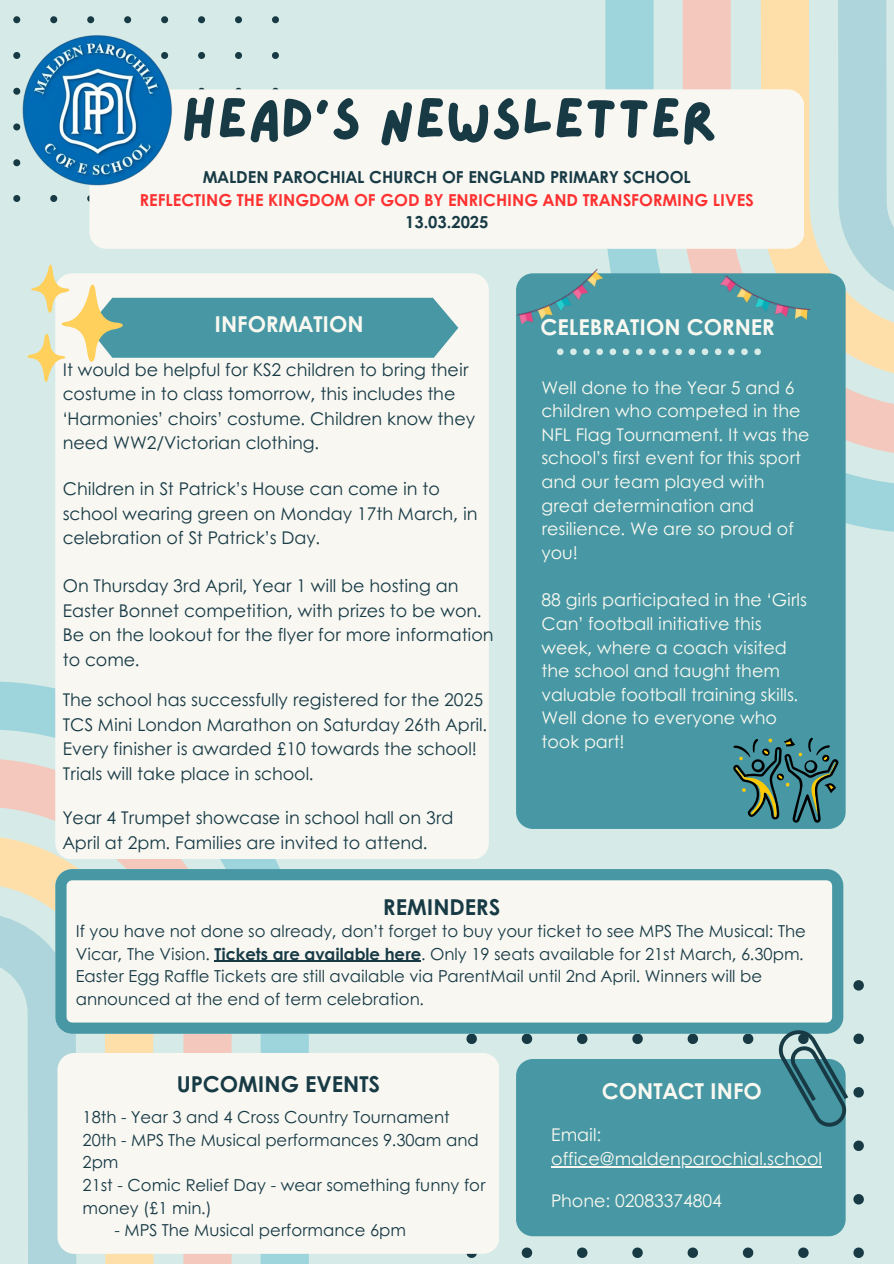
<style>
.page{position:relative;width:894px;height:1264px;background:#fff}
.page>*{position:absolute;margin:0;border:0;box-sizing:border-box;transform-origin:0 0}
.t1{font:56.85px "Lazydog";color:#173a45}
.t2{font:700 21.9px "Century Gothic";color:#faf9f1}
.t3{font:700 21.9px "Century Gothic";color:#173a45}
.t4{font:17.55px/24.5px "Century Gothic";color:#173a45}
.t5{font:17.55px/23.7px "Century Gothic";color:#faf9f1}
.t6{font:16.5px/22.5px "Century Gothic";color:#173a45}
.t7{font:700 16.5px/22.5px "Century Gothic";color:#ff3131;text-align:center}
.s1{color:#173a45}
.s2{font-weight:700}
</style>
<div class="page">
<div style="left:0;top:0;width:893px;height:1263px;background:#d6ebe7"></div>
<svg style="left:13px;top:16px;width:266px;height:186px"></svg>
<svg style="left:605px;top:0;width:56px;height:273px;background:#a5d7de"></svg>
<svg style="left:682px;top:0;width:61px;height:273px;fill:#f4c8bd"></svg>
<svg style="left:760px;top:0;width:71px;height:273px;fill:#ffdfa9"></svg>
<svg style="left:838px;top:0;width:55px;height:816px"></svg>
<div style="left:89px;top:89px;width:714px;height:160px;background:#f8f7f2"></div>
<svg style="left:76px;top:859px;width:78px;height:404px"></svg>
<svg style="left:0;top:681px;width:76px;height:582px"></svg>
<div style="left:55px;top:273px;width:433px;height:586px;background:#f8f7f2"></div>
<div style="left:516px;top:273px;width:329px;height:556px;background:#4798a4"></div>
<svg style="left:466px;top:980px;width:398px;height:277px"></svg>
<svg style="left:55px;top:869px;width:788px;height:164px;background:#dce8e5"></svg>
<div style="left:57px;top:1052px;width:442px;height:201px;background:#f8f7f2"></div>
<div style="left:516px;top:1058px;width:329px;height:178px;background:#4798a4"></div>
<svg style="left:776px;top:1027px;width:72px;height:99px"></svg>
<svg style="left:27px;top:264px;width:431px;height:119px;background:#aececa"></svg>
<svg style="left:556px;top:348px;width:7px;height:7px"></svg>
<svg style="left:570px;top:348px;width:6px;height:7px"></svg>
<svg style="left:583px;top:348px;width:6px;height:7px"></svg>
<svg style="left:596px;top:348px;width:7px;height:7px"></svg>
<svg style="left:609px;top:348px;width:7px;height:7px"></svg>
<svg style="left:622px;top:348px;width:7px;height:7px"></svg>
<svg style="left:635px;top:348px;width:7px;height:7px"></svg>
<svg style="left:649px;top:348px;width:6px;height:7px"></svg>
<svg style="left:662px;top:348px;width:6px;height:7px"></svg>
<svg style="left:675px;top:348px;width:6px;height:7px"></svg>
<svg style="left:688px;top:348px;width:7px;height:7px"></svg>
<svg style="left:701px;top:348px;width:7px;height:7px"></svg>
<svg style="left:714px;top:348px;width:7px;height:7px"></svg>
<svg style="left:727px;top:348px;width:7px;height:7px"></svg>
<svg style="left:741px;top:348px;width:6px;height:7px"></svg>
<svg style="left:754px;top:348px;width:6px;height:7px"></svg>
<img style="left:13px;top:24px;width:171px;height:172px">
<img style="left:718px;top:275px;width:93px;height:45px">
<img style="left:516px;top:269px;width:89px;height:74px">
<svg style="left:731px;top:737px;width:107px;height:87px;background:#437e7c"></svg>
<hr style="left:551px;top:1165px;width:270px;height:1px;background:#faf9f1">
<hr style="left:214px;top:960px;width:207px;height:1px;background:#173a45">
<p class="t1" style="left:181px;top:92px;width:537px">Head’s Newsletter</p>
<p class="t7" style="left:140px;top:165px;width:615px"><span class="s1">MALDEN PAROCHIAL CHURCH OF ENGLAND PRIMARY SCHOOL<br></span>REFLECTING THE KINGDOM OF GOD BY ENRICHING AND TRANSFORMING LIVES<br><span class="s1">13.03.2025</span></p>
<h1 class="t2" style="left:214px;top:307px;width:151px">INFORMATION</h1>
<h3 class="t4" style="left:63px;top:356px;width:413px">It would be helpful for KS2 children to bring their costume in to class tomorrow, this includes the ‘Harmonies’ choirs’ costume. Children know they need WW2/Victorian clothing.</h3>
<p class="t4" style="left:63px;top:475px;width:416px">Children in St Patrick’s House can come in to school wearing green on Monday 17th March, in celebration of St Patrick’s Day.</p>
<p class="t4" style="left:63px;top:572px;width:432px">On Thursday 3rd April, Year 1 will be hosting an Easter Bonnet competition, with prizes to be won.<br>Be on the lookout for the flyer for more information to come.</p>
<p class="t4" style="left:63px;top:686px;width:426px">The school has successfully registered for the 2025<br>TCS Mini London Marathon on Saturday 26th April.<br>Every finisher is awarded £10 towards the school!<br>Trials will take place in school.</p>
<h2 class="t4" style="left:63px;top:804px;width:392px">Year 4 Trumpet showcase in school hall on 3rd<br>April at 2pm. Families are invited to attend.</h2>
<p class="t3" style="left:383px;top:890px;width:118px">REMINDERS</p>
<p class="t2" style="left:540px;top:310px;width:236px">CELEBRATION CORNER</p>
<p class="t5" style="left:541px;top:374px;width:269px">Well done to the Year 5 and 6 children who competed in the<br>NFL Flag Tournament. It was the school’s first event for this sport and our team played with great determination and resilience. We are so proud of you!</p>
<h2 class="t5" style="left:541px;top:587px;width:267px">88 girls participated in the ‘Girls<br>Can’ football initiative this week, where a coach visited the school and taught them valuable football training skills.<br>Well done to everyone who took part!</h2>
<p class="t6" style="left:76px;top:919px;width:731px">If you have not done so already, don’t forget to buy your ticket to see MPS The Musical: The<br>Vicar, The Vision. <span class="s2">Tickets are available here</span>. Only 19 seats available for 21st March, 6.30pm.</p>
<p class="t6" style="left:76px;top:964px;width:687px">Easter Egg Raffle Tickets are still available via ParentMail until 2nd April. Winners will be announced at the end of term celebration.</p>
<p class="t3" style="left:177px;top:1067px;width:204px">UPCOMING EVENTS</p>
<p class="t6" style="left:82px;top:1105px;width:368px">18th - Year 3 and 4 Cross Country Tournament</p>
<p class="t6" style="left:82px;top:1127px;width:397px">20th - MPS The Musical performances 9.30am and<br>2pm</p>
<h2 class="t6" style="left:82px;top:1172px;width:404px">21st - Comic Relief Day - wear something funny for money (£1 min.)</h2>
<p class="t6" style="left:114px;top:1217px;width:293px">- MPS The Musical performance 6pm</p>
<p class="t2" style="left:601px;top:1073px;width:161px">CONTACT INFO</p>
<p class="t5" style="left:551px;top:1122px;width:52px">Email:</p>
<p class="t5" style="left:551px;top:1145px;width:272px">office@maldenparochial.school</p>
<p class="t5" style="left:551px;top:1188px;width:172px">Phone: 02083374804</p>
</div>
